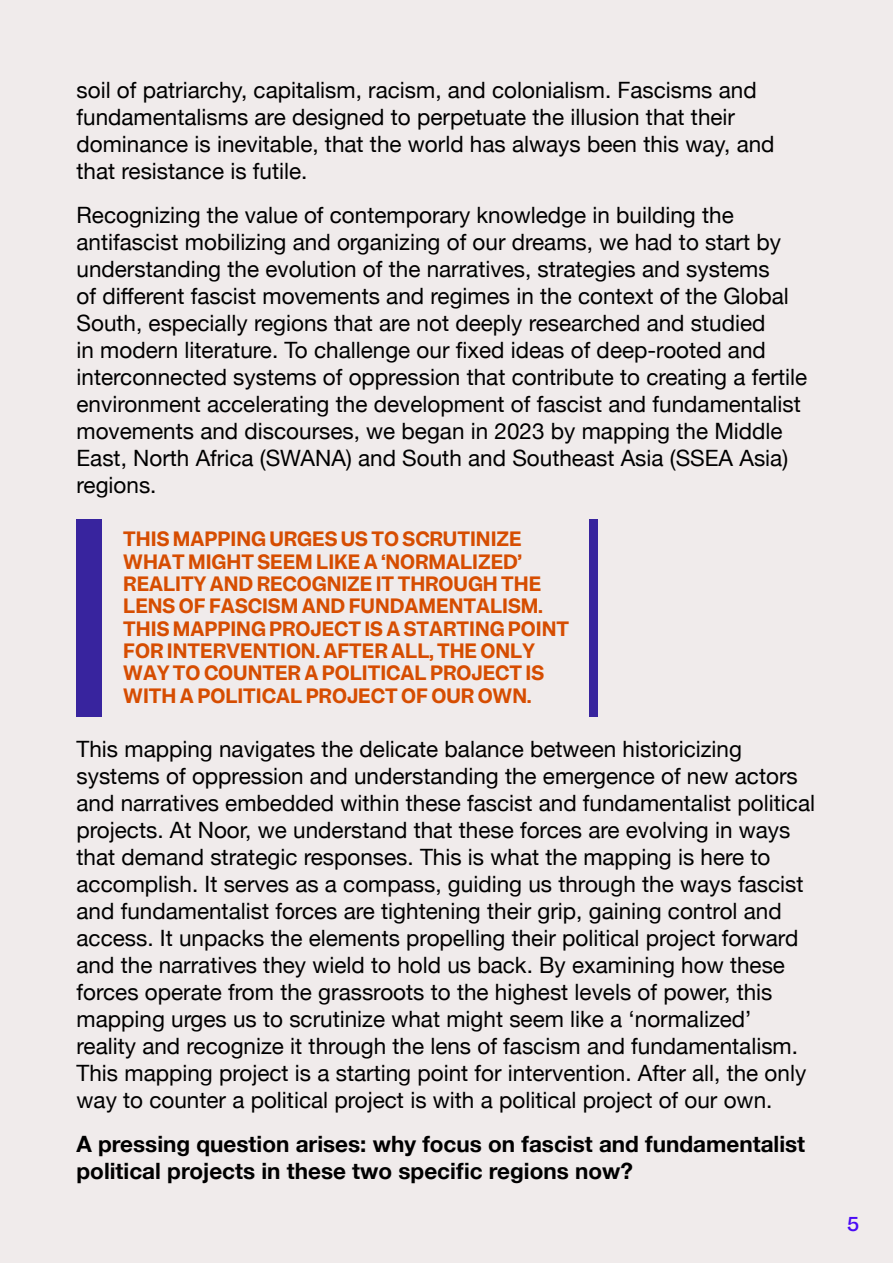
<style>
.page{position:relative;width:893px;height:1263px;background:#f0ebeb}
.page>*{position:absolute;margin:0;border:0;box-sizing:border-box;transform-origin:0 0}
.t1{font:22.5px/27px "Helvetica Neue";color:#000}
.t2{font:700 22.5px/27px "Helvetica Neue";color:#000}
.t3{font:600 18.6px/22.4px "Garnett";color:#d64d01}
.t4{font:500 18px "Garnett";color:#4a0af5}
</style>
<div class="page">
<div style="left:77px;top:519px;width:25px;height:197px;background:#38249e"></div>
<div style="left:589px;top:519px;width:8px;height:197px;background:#38249e"></div>
<p class="t1" style="left:77px;top:78px;width:700px">soil of patriarchy, capitalism, racism, and colonialism. Fascisms and fundamentalisms are designed to perpetuate the illusion that their dominance is inevitable, that the world has always been this way, and that resistance is futile.</p>
<p class="t1" style="left:77px;top:203px;width:732px">Recognizing the value of contemporary knowledge in building the antifascist mobilizing and organizing of our dreams, we had to start by understanding the evolution of the narratives, strategies and systems<br>of different fascist movements and regimes in the context of the Global South, especially regions that are not deeply researched and studied<br>in modern literature. To challenge our fixed ideas of deep-rooted and interconnected systems of oppression that contribute to creating a fertile environment accelerating the development of fascist and fundamentalist movements and discourses, we began in 2023 by mapping the Middle East, North Africa (SWANA) and South and Southeast Asia (SSEA Asia) regions.</p>
<p class="t3" style="left:123px;top:528px;width:447px">THIS MAPPING URGES US TO SCRUTINIZE WHAT MIGHT SEEM LIKE A ‘NORMALIZED’ REALITY AND RECOGNIZE IT THROUGH THE LENS OF FASCISM AND FUNDAMENTALISM.<br>THIS MAPPING PROJECT IS A STARTING POINT FOR INTERVENTION. AFTER ALL, THE ONLY WAY TO COUNTER A POLITICAL PROJECT IS WITH A POLITICAL PROJECT OF OUR OWN.</p>
<p class="t1" style="left:77px;top:737px;width:740px">This mapping navigates the delicate balance between historicizing systems of oppression and understanding the emergence of new actors and narratives embedded within these fascist and fundamentalist political projects. At Noor, we understand that these forces are evolving in ways that demand strategic responses. This is what the mapping is here to accomplish. It serves as a compass, guiding us through the ways fascist and fundamentalist forces are tightening their grip, gaining control and access. It unpacks the elements propelling their political project forward and the narratives they wield to hold us back. By examining how these forces operate from the grassroots to the highest levels of power, this mapping urges us to scrutinize what might seem like a ‘normalized’ reality and recognize it through the lens of fascism and fundamentalism.<br>This mapping project is a starting point for intervention. After all, the only way to counter a political project is with a political project of our own.</p>
<p class="t2" style="left:77px;top:1131px;width:730px">A pressing question arises: why focus on fascist and fundamentalist political projects in these two specific regions now?</p>
<p class="t4" style="left:847px;top:1212px;width:14px">5</p>
</div>
